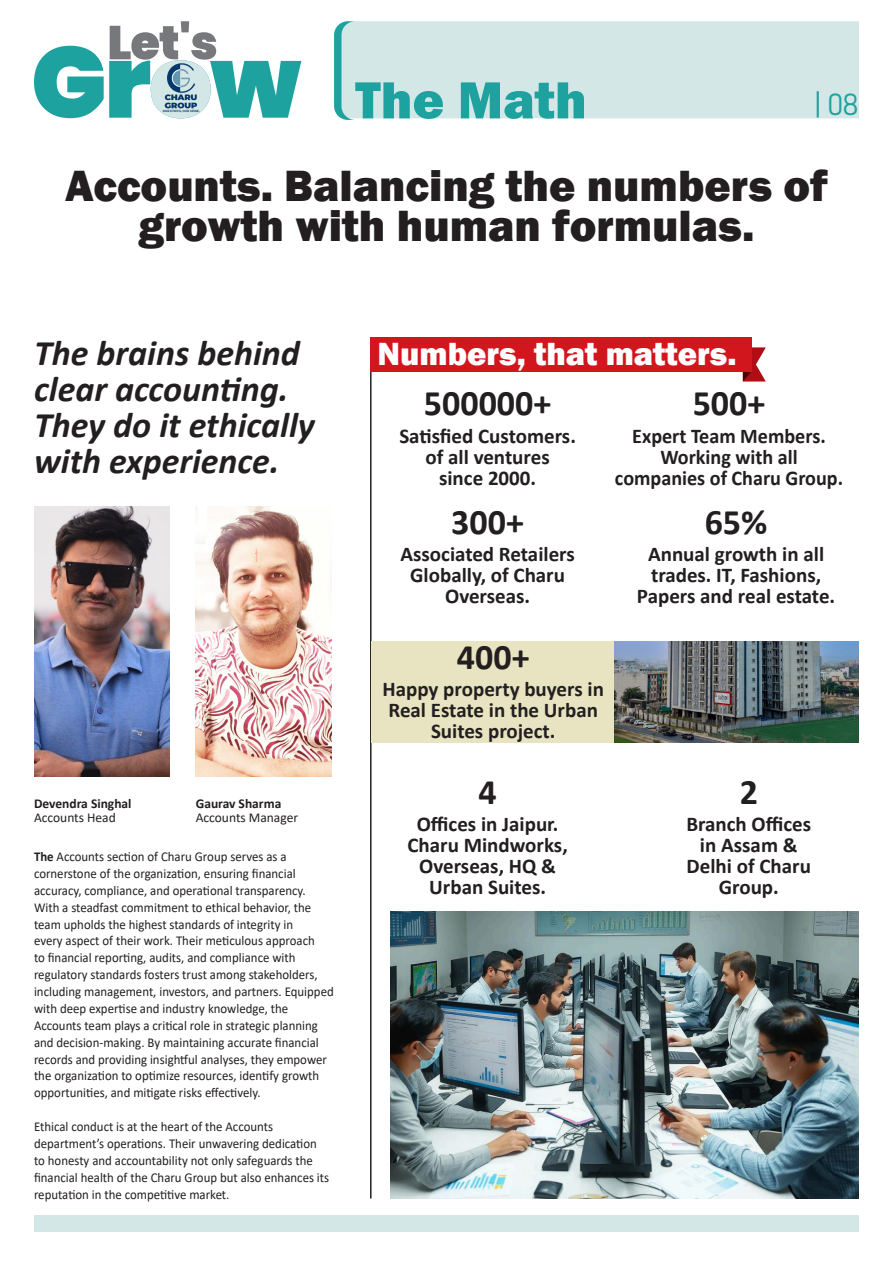
<style>
.page{position:relative;width:893px;height:1263px;background:#fff}
.page>*{position:absolute;margin:0;border:0;box-sizing:border-box;transform-origin:0 0}
.Body_Text_Unicode{font:800 54px "Franklin Gothic";color:#1ea29f}
.Body_Text_Unicode-2{font:800 45px/40.5px "Franklin Gothic";color:#231f20;text-align:center}
.Body_Text_Unicode-3{font:italic 700 36px/36px "Calibri";color:#231f20}
.Body_Text_Unicode-4{font:700 36px "Calibri";color:#231f20}
.Body_Text_Unicode-5{font:800 33px "Franklin Gothic";color:#fff}
.Body_Text_Unicode-6{font:30px "Bahnschrift";color:#1ea29f}
.Body_Text_Unicode-7{font:700 21px/21px "Calibri";color:#231f20;text-align:center}
.Body_Text_Unicode-8{font:700 21px/21px "Calibri";color:#231f20;text-align:center;scale:.96 1}
.Body_Text_Unicode-9{font:13.5px/16.8px "Calibri";color:#231f20;scale:.95 1}
.Body_Text_Unicode-10{font:13.5px/13.5px "Calibri";color:#231f20}
.Body_Text_Unicode-11{font:700 13.5px/13.5px "Calibri";color:#231f20}
.s1{font-weight:400}
.s2{font-weight:700}
</style>
<div class="page">
<div style="left:34px;top:1215px;width:825px;height:17px;background:#d3e7e7"></div>
<img style="left:391px;top:912px;width:468px;height:286px">
<img style="left:196px;top:507px;width:135px;height:270px">
<img style="left:34px;top:507px;width:136px;height:270px">
<div style="left:355px;top:21px;width:504px;height:97px;background:#d3e7e7"></div>
<svg style="left:334px;top:21px;width:21px;height:99px"></svg>
<hr style="left:370px;top:338px;width:2px;height:860px;background:#231f20">
<svg style="left:743px;top:347px;width:23px;height:34px"></svg>
<div style="left:370px;top:338px;width:381px;height:34px;background:#d2161e"></div>
<div style="left:372px;top:642px;width:243px;height:101px;background:#e8e4c2"></div>
<img style="left:615px;top:642px;width:244px;height:101px">
<svg style="left:34px;top:21px;width:267px;height:97px"></svg>
<p class="Body_Text_Unicode" style="left:355px;top:65px;width:233px">The Math</p>
<p class="Body_Text_Unicode-6" style="left:814px;top:81px;width:47px">| 08</p>
<p class="Body_Text_Unicode-2" style="left:65px;top:165px;width:764px">Accounts. Balancing the numbers of growth with human formulas.</p>
<p class="Body_Text_Unicode-3" style="left:34px;top:334px;width:282px">The brains behind clear accounting.<br>They do it ethically with experience.</p>
<p class="Body_Text_Unicode-11" style="left:34px;top:797px;width:99px">Devendra Singhal<br><span class="s1">Accounts Head</span></p>
<p class="Body_Text_Unicode-10" style="left:196px;top:797px;width:104px"><span class="s2">Gaurav Sharma<br></span>Accounts Manager</p>
<p class="Body_Text_Unicode-9" style="left:34px;top:848px;width:317px"><span class="s2">The</span> Accounts section of Charu Group serves as a cornerstone of the organization, ensuring financial accuracy, compliance, and operational transparency.<br>With a steadfast commitment to ethical behavior, the team upholds the highest standards of integrity in<br>every aspect of their work. Their meticulous approach<br>to financial reporting, audits, and compliance with regulatory standards fosters trust among stakeholders, including management, investors, and partners. Equipped with deep expertise and industry knowledge, the Accounts team plays a critical role in strategic planning and decision-making. By maintaining accurate financial records and providing insightful analyses, they empower the organization to optimize resources, identify growth opportunities, and mitigate risks effectively.</p>
<p class="Body_Text_Unicode-9" style="left:34px;top:1118px;width:312px">Ethical conduct is at the heart of the Accounts department’s operations. Their unwavering dedication to honesty and accountability not only safeguards the financial health of the Charu Group but also enhances its reputation in the competitive market.</p>
<p class="Body_Text_Unicode-5" style="left:377px;top:332px;width:361px">Numbers, that matters.</p>
<p class="Body_Text_Unicode-4" style="left:424px;top:378px;width:129px">500000+</p>
<p class="Body_Text_Unicode-7" style="left:399px;top:425px;width:178px">Satisfied Customers.</p>
<p class="Body_Text_Unicode-7" style="left:425px;top:446px;width:126px">of all ventures since 2000.</p>
<p class="Body_Text_Unicode-4" style="left:451px;top:496px;width:74px">300+</p>
<p class="Body_Text_Unicode-7" style="left:400px;top:544px;width:176px">Associated Retailers</p>
<p class="Body_Text_Unicode-7" style="left:410px;top:565px;width:156px">Globally, of Charu<br>Overseas.</p>
<p class="Body_Text_Unicode-4" style="left:693px;top:378px;width:74px">500+</p>
<p class="Body_Text_Unicode-8" style="left:632px;top:425px;width:203px">Expert Team Members.</p>
<p class="Body_Text_Unicode-8" style="left:615px;top:446px;width:239px">Working with all companies of Charu Group.</p>
<p class="Body_Text_Unicode-4" style="left:705px;top:496px;width:64px">65%</p>
<p class="Body_Text_Unicode-7" style="left:637px;top:544px;width:200px">Annual growth in all trades. IT, Fashions,<br>Papers and real estate.</p>
<p class="Body_Text_Unicode-4" style="left:457px;top:631px;width:74px">400+</p>
<p class="Body_Text_Unicode-7" style="left:383px;top:679px;width:223px">Happy property buyers in<br>Real Estate in the Urban<br>Suites project.</p>
<p class="Body_Text_Unicode-4" style="left:478px;top:766px;width:20px">4</p>
<p class="Body_Text_Unicode-7" style="left:417px;top:814px;width:143px">Offices in Jaipur.</p>
<p class="Body_Text_Unicode-7" style="left:408px;top:835px;width:162px">Charu Mindworks,<br>Overseas, HQ &amp;<br>Urban Suites.</p>
<p class="Body_Text_Unicode-4" style="left:740px;top:766px;width:20px">2</p>
<p class="Body_Text_Unicode-7" style="left:686px;top:814px;width:126px">Branch Offices in Assam &amp;<br>Delhi of Charu<br>Group.</p>
</div>
